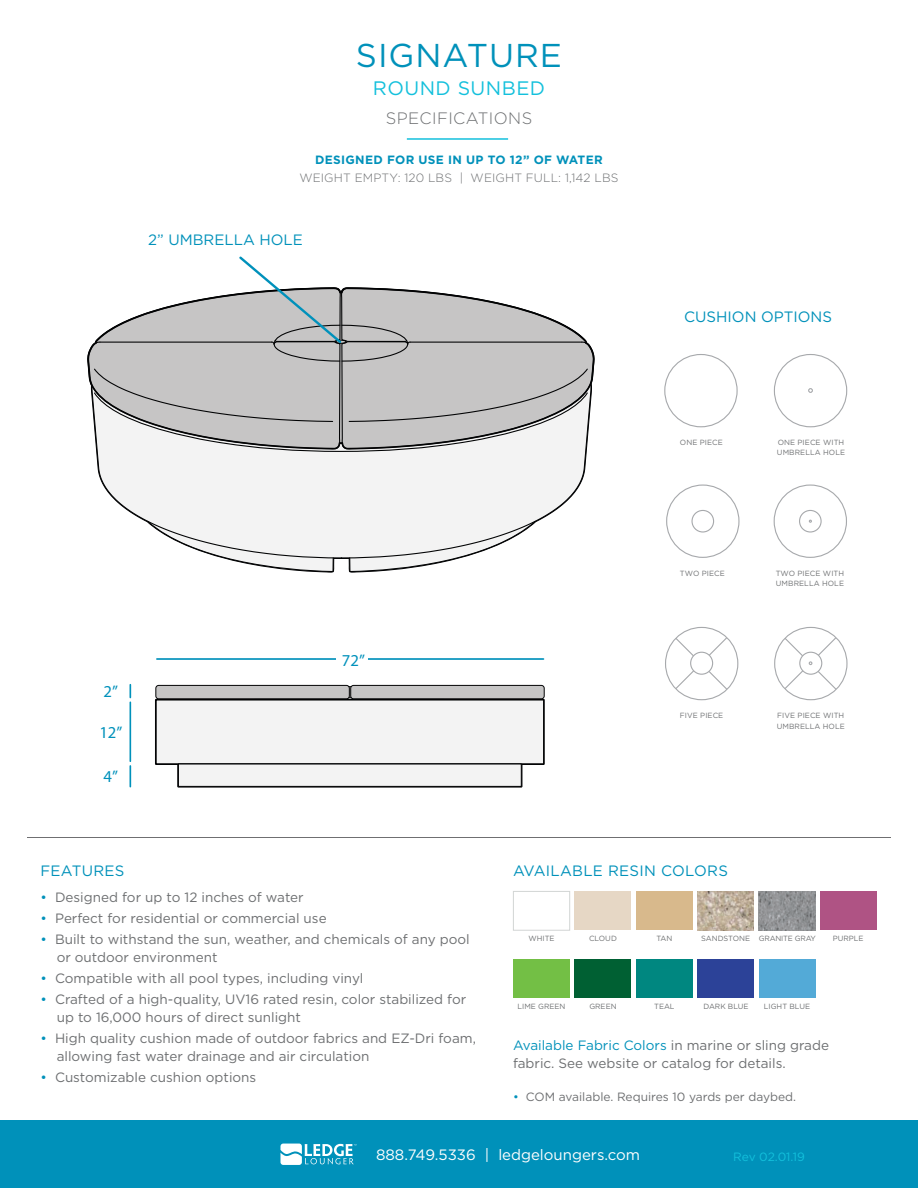
<style>
.page{position:relative;width:918px;height:1188px;background:#fff}
.page>*{position:absolute;margin:0;border:0;box-sizing:border-box;transform-origin:0 0}
.t1{font:33px "Gotham";letter-spacing:.03em;color:#0091ba}
.t2{font:19.5px "Gotham";letter-spacing:.025em;color:#13c0dc}
.t3{font:16.65px "Myriad Pro";color:#0091bb}
.t4{font:300 16.5px "Gotham";letter-spacing:.025em;color:#6d6f71}
.t5{font:15px "Gotham";color:#fff}
.t6{font:15px "Gotham";color:#0091ba}
.t7{font:15px "Gotham";letter-spacing:.02em;color:#0091ba}
.t8{font:13.5px "Gotham";color:#6d6f71}
.t9{font:13.5px "Gotham";color:#0091ba}
.t10{font:12px "Gotham";color:#6d6f71}
.t11{font:300 12px "Gotham";letter-spacing:.01em;color:#6d6f71}
.t12{font:700 12px "Gotham";letter-spacing:.025em;color:#0091ba}
.t13{font:12px "Gotham";letter-spacing:-.01em;color:#13c0dc}
.t14{font:7.5px/10.5px "Gotham";letter-spacing:.01em;color:#6e7072}
.t15{font:7.5px "Gotham";color:#6d6f71}
.t16{font:7.5px "Gotham";letter-spacing:-.025em;color:#6d6f71}
.s1{color:#0091ba}
.s2{color:#6d6f71}
</style>
<div class="page">
<div style="left:0;top:1120px;width:918px;height:68px;background:#0091ba"></div>
<svg style="left:280px;top:1144px;width:77px;height:21px"></svg>
<hr style="left:27px;top:837px;width:864px;height:1px;background:#6f6f71">
<div style="left:156px;top:685px;width:193px;height:14px;background:#c6c5c5;border-radius:3px"></div>
<div style="left:156px;top:685px;width:194px;height:14px;border:1px solid #020304;border-radius:3px"></div>
<div style="left:351px;top:685px;width:193px;height:14px;background:#c6c5c5;border-radius:3px"></div>
<div style="left:350px;top:685px;width:195px;height:14px;border:1px solid #020304;border-radius:3px"></div>
<svg style="left:130px;top:766px;width:1px;height:21px"></svg>
<hr style="left:130px;top:702px;width:1px;height:59px;background:#0091bb">
<svg style="left:130px;top:685px;width:1px;height:13px"></svg>
<hr style="left:157px;top:658px;width:386px;height:2px;background:#0091bb">
<div style="left:337px;top:651px;width:29px;height:19px;background:#fff"></div>
<div style="left:339px;top:650px;width:28px;height:19px;background:#fff"></div>
<svg style="left:155px;top:699px;width:390px;height:89px"></svg>
<svg style="left:349px;top:559px;width:108px;height:14px"></svg>
<svg style="left:343px;top:452px;width:244px;height:107px"></svg>
<svg style="left:226px;top:559px;width:108px;height:14px"></svg>
<svg style="left:96px;top:452px;width:247px;height:107px"></svg>
<svg style="left:87px;top:256px;width:508px;height:196px"></svg>
<hr style="left:407px;top:138px;width:101px;height:2px;background:#13c0dc">
<div style="left:575px;top:891px;width:56px;height:39px;background:#e6d7c5"></div>
<div style="left:636px;top:891px;width:57px;height:39px;background:#d8b98c"></div>
<div style="left:759px;top:959px;width:56px;height:39px;background:#53aad7"></div>
<div style="left:698px;top:959px;width:56px;height:39px;background:#2c4298"></div>
<div style="left:513px;top:891px;width:57px;height:40px;background:#fff;border:1px solid #d2d5d4"></div>
<img style="left:759px;top:891px;width:56px;height:39px">
<img style="left:698px;top:891px;width:56px;height:39px">
<div style="left:513px;top:959px;width:57px;height:39px;background:#73bf45"></div>
<div style="left:575px;top:959px;width:56px;height:39px;background:#006033"></div>
<div style="left:636px;top:959px;width:57px;height:39px;background:#008780"></div>
<div style="left:820px;top:891px;width:56px;height:39px;background:#af5384"></div>
<div style="left:664px;top:354px;width:74px;height:73px;border:1px solid #a7a9ac;border-radius:50%"></div>
<svg style="left:773px;top:354px;width:75px;height:74px"></svg>
<div style="left:774px;top:485px;width:73px;height:73px;border:1px solid #a7a9ac;border-radius:50%"></div>
<div style="left:799px;top:510px;width:23px;height:23px;border:1px solid #a7a9ac;border-radius:50%"></div>
<div style="left:774px;top:627px;width:74px;height:73px;border:1px solid #a7a9ac;border-radius:50%"></div>
<svg style="left:783px;top:636px;width:55px;height:55px"></svg>
<div style="left:666px;top:485px;width:74px;height:73px;border:1px solid #a7a9ac;border-radius:50%"></div>
<div style="left:691px;top:510px;width:23px;height:23px;border:1px solid #a7a9ac;border-radius:50%"></div>
<div style="left:665px;top:627px;width:73px;height:73px;border:1px solid #a7a9ac;border-radius:50%"></div>
<svg style="left:674px;top:636px;width:55px;height:55px"></svg>
<div style="left:691px;top:652px;width:22px;height:22px;background:#fff;border-radius:50%"></div>
<div style="left:690px;top:652px;width:23px;height:23px;border:1px solid #a7a9ac;border-radius:50%"></div>
<p class="t1" style="left:356px;top:34px;width:208px">SIGNATURE</p>
<p class="t2" style="left:373px;top:76px;width:174px">ROUND SUNBED</p>
<p class="t4" style="left:386px;top:109px;width:148px">SPECIFICATIONS</p>
<p class="t12" style="left:315px;top:152px;width:289px">DESIGNED FOR USE IN UP TO 12” OF WATER</p>
<p class="t11" style="left:299px;top:171px;width:321px">WEIGHT EMPTY: 120 LBS | WEIGHT FULL: 1,142 LBS</p>
<p class="t3" style="left:439px;top:156px;width:120px">UMBRELLA HOLE</p>
<p class="t6" style="left:148px;top:230px;width:156px">2” UMBRELLA HOLE</p>
<p class="t6" style="left:684px;top:308px;width:149px">CUSHION OPTIONS</p>
<p class="t14" style="left:680px;top:437px;width:44px">ONE PIECE</p>
<p class="t14" style="left:777px;top:437px;width:70px">ONE PIECE WITH<br>UMBRELLA HOLE</p>
<p class="t3" style="left:104px;top:681px;width:16px">2”</p>
<p class="t3" style="left:99px;top:722px;width:25px">12”</p>
<p class="t3" style="left:104px;top:766px;width:16px">4”</p>
<p class="t3" style="left:342px;top:650px;width:25px">72”</p>
<p class="t7" style="left:40px;top:861px;width:86px">FEATURES</p>
<p class="t8" style="left:40px;top:888px;width:265px"><span class="s1">•</span> Designed for up to 12 inches of water</p>
<p class="t8" style="left:40px;top:909px;width:288px"><span class="s1">•</span> Perfect for residential or commercial use</p>
<p class="t8" style="left:40px;top:930px;width:431px"><span class="s1">•</span> Built to withstand the sun, weather, and chemicals of any pool</p>
<p class="t8" style="left:57px;top:948px;width:162px">or outdoor environment</p>
<p class="t8" style="left:40px;top:969px;width:325px"><span class="s1">•</span> Compatible with all pool types, including vinyl</p>
<p class="t8" style="left:40px;top:990px;width:427px"><span class="s1">•</span> Crafted of a high-quality, UV16 rated resin, color stabilized for</p>
<p class="t8" style="left:57px;top:1008px;width:246px">up to 16,000 hours of direct sunlight</p>
<p class="t8" style="left:40px;top:1029px;width:437px"><span class="s1">•</span> High quality cushion made of outdoor fabrics and EZ-Dri foam,</p>
<p class="t8" style="left:57px;top:1047px;width:314px">allowing fast water drainage and air circulation</p>
<p class="t8" style="left:40px;top:1068px;width:217px"><span class="s1">•</span> Customizable cushion options</p>
<p class="t14" style="left:680px;top:568px;width:46px">TWO PIECE</p>
<p class="t14" style="left:680px;top:710px;width:45px">FIVE PIECE</p>
<p class="t14" style="left:776px;top:568px;width:70px">TWO PIECE WITH</p>
<p class="t14" style="left:776px;top:578px;width:70px">UMBRELLA HOLE</p>
<p class="t14" style="left:777px;top:710px;width:69px">FIVE PIECE WITH</p>
<p class="t14" style="left:777px;top:721px;width:70px">UMBRELLA HOLE</p>
<p class="t7" style="left:513px;top:861px;width:217px">AVAILABLE RESIN COLORS</p>
<p class="t15" style="left:529px;top:934px;width:28px">WHITE</p>
<p class="t15" style="left:589px;top:934px;width:29px">CLOUD</p>
<p class="t15" style="left:656px;top:934px;width:18px">TAN</p>
<p class="t15" style="left:701px;top:934px;width:50px">SANDSTONE</p>
<p class="t16" style="left:759px;top:934px;width:59px">GRANITE GRAY</p>
<p class="t15" style="left:833px;top:934px;width:32px">PURPLE</p>
<p class="t15" style="left:518px;top:1002px;width:49px">LIME GREEN</p>
<p class="t15" style="left:589px;top:1002px;width:29px">GREEN</p>
<p class="t15" style="left:654px;top:1002px;width:22px">TEAL</p>
<p class="t15" style="left:703px;top:1002px;width:47px">DARK BLUE</p>
<p class="t15" style="left:764px;top:1002px;width:48px">LIGHT BLUE</p>
<p class="t9" style="left:513px;top:1037px;width:318px">Available Fabric Colors <span class="s2">in marine or sling grade</span></p>
<p class="t8" style="left:513px;top:1055px;width:274px">fabric. See website or catalog for details.</p>
<p class="t10" style="left:513px;top:1089px;width:285px"><span class="s1">•</span> COM available. Requires 10 yards per daybed.</p>
<p class="t5" style="left:376px;top:1145px;width:266px">888.749.5336 | ledgeloungers.com</p>
<p class="t13" style="left:733px;top:1149px;width:73px">Rev 02.01.19</p>
</div>
